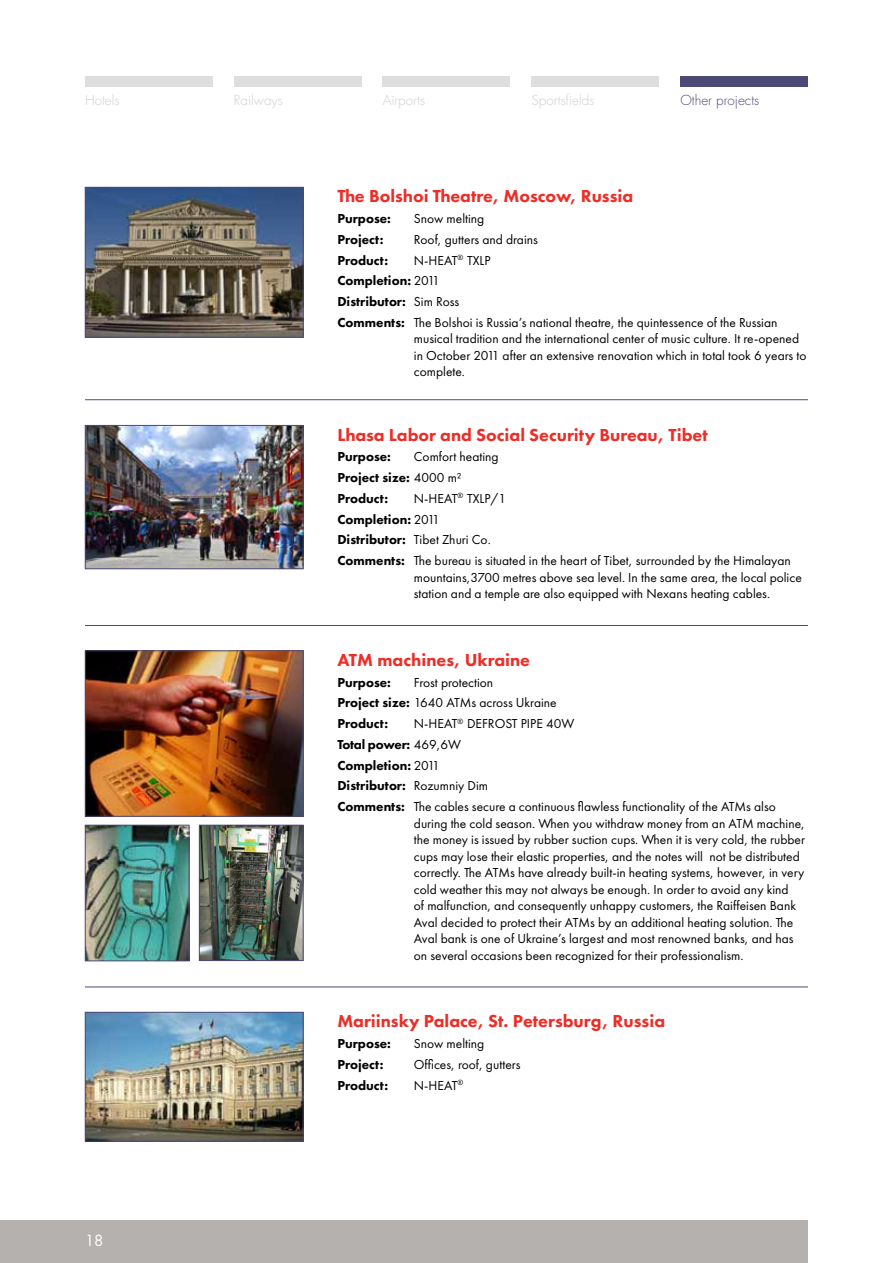
<style>
.page{position:relative;width:893px;height:1263px;background:#fff}
.page>*{position:absolute;margin:0;border:0;box-sizing:border-box;transform-origin:0 0}
.t1{font:18px "Futura PT Heavy";color:#ee2d27}
.t2{font:15px "Futura Std";color:#fff}
.t3{font:13.5px/16.5px "Futura PT Book";color:#000}
.t4{font:13.5px/20.7px "Futura PT Heavy";color:#000}
.t5{font:300 13.5px "Futura Std";color:#cfcfcf}
.t6{font:300 13.5px "Futura Std";color:#4d4977}
.s1{font-family:"Futura PT Book"}
.s2{font-family:"Futura PT Heavy"}
</style>
<div class="page">
<div style="left:0;top:1220px;width:808px;height:43px;background:#b4b1af"></div>
<hr style="left:85px;top:399px;width:723px;height:1px;background:#4d4977">
<hr style="left:85px;top:625px;width:723px;height:1px;background:#4d4977">
<hr style="left:85px;top:986px;width:723px;height:1px;background:#4d4977">
<img style="left:87px;top:189px;width:214px;height:146px">
<div style="left:85px;top:187px;width:218px;height:150px;border:1px solid #4d4977"></div>
<img style="left:87px;top:653px;width:214px;height:161px">
<div style="left:85px;top:651px;width:218px;height:165px;border:1px solid #4d4977"></div>
<img style="left:87px;top:427px;width:214px;height:140px">
<div style="left:85px;top:425px;width:218px;height:144px;border:1px solid #4d4977"></div>
<img style="left:201px;top:827px;width:100px;height:132px">
<div style="left:199px;top:825px;width:104px;height:136px;border:1px solid #4d4977"></div>
<img style="left:87px;top:827px;width:100px;height:132px">
<div style="left:85px;top:825px;width:104px;height:136px;border:1px solid #4d4977"></div>
<img style="left:87px;top:1014px;width:214px;height:125px">
<div style="left:85px;top:1012px;width:218px;height:129px;border:1px solid #4d4977"></div>
<div style="left:85px;top:77px;width:128px;height:10px;background:#dfdede"></div>
<div style="left:234px;top:77px;width:127px;height:10px;background:#dfdede"></div>
<div style="left:383px;top:77px;width:127px;height:10px;background:#dfdede"></div>
<div style="left:531px;top:77px;width:128px;height:10px;background:#dfdede"></div>
<div style="left:680px;top:77px;width:128px;height:10px;background:#4d4977"></div>
<p class="t5" style="left:85px;top:92px;width:36px">Hotels</p>
<p class="t5" style="left:234px;top:92px;width:50px">Railways</p>
<p class="t5" style="left:383px;top:92px;width:44px">Airports</p>
<p class="t5" style="left:532px;top:92px;width:64px">Sportsfields</p>
<p class="t6" style="left:680px;top:92px;width:80px">Other projects</p>
<h1 class="t1" style="left:337px;top:185px;width:297px">The Bolshoi Theatre, Moscow, Russia</h1>
<p class="t4" style="left:337px;top:208px;width:55px">Purpose:</p>
<p class="t3" style="left:414px;top:210px;width:72px">Snow melting</p>
<p class="t4" style="left:337px;top:229px;width:48px">Project:</p>
<p class="t3" style="left:414px;top:231px;width:126px">Roof, gutters and drains</p>
<p class="t4" style="left:337px;top:249px;width:52px">Product:</p>
<p class="t3" style="left:414px;top:252px;width:78px">N-HEAT<sup>®</sup> TXLP</p>
<p class="t4" style="left:337px;top:270px;width:123px">Completion: <span class="s1">2011<br></span>Distributor: <span class="s1">Sim Ross</span></p>
<p class="t3" style="left:414px;top:314px;width:394px;text-indent:-77px"><span class="s2">Comments:</span> The Bolshoi is Russia’s national theatre, the quintessence of the Russian musical tradition and the international center of music culture. It re-opened in October 2011 after an extensive renovation which in total took 6 years to complete.</p>
<h1 class="t1" style="left:337px;top:423px;width:372px">Lhasa Labor and Social Security Bureau, Tibet</h1>
<p class="t4" style="left:337px;top:446px;width:55px">Purpose:</p>
<p class="t3" style="left:414px;top:448px;width:86px">Comfort heating</p>
<p class="t4" style="left:337px;top:467px;width:126px">Project size: <span class="s1">4000 m²<br></span>Product:</p>
<p class="t3" style="left:414px;top:490px;width:94px">N-HEAT<sup>®</sup> TXLP/1</p>
<p class="t4" style="left:337px;top:508px;width:104px">Completion: <span class="s1">2011</span></p>
<p class="t3" style="left:337px;top:529px;width:455px;line-height:20.7px"><span class="s2">Distributor:</span> Tibet Zhuri Co.<br><span class="s2">Comments:</span> The bureau is situated in the heart of Tibet, surrounded by the Himalayan</p>
<p class="t3" style="left:414px;top:569px;width:389px">mountains,3700 metres above sea level. In the same area, the local police station and a temple are also equipped with Nexans heating cables.</p>
<h1 class="t1" style="left:337px;top:648px;width:194px">ATM machines, Ukraine</h1>
<p class="t4" style="left:337px;top:671px;width:55px">Purpose:</p>
<p class="t3" style="left:337px;top:672px;width:221px;line-height:20.7px;text-indent:77px">Frost protection<br><span class="s2">Project size:</span> 1640 ATMs across Ukraine</p>
<p class="t4" style="left:337px;top:713px;width:52px">Product:</p>
<p class="t3" style="left:414px;top:715px;width:162px">N-HEAT<sup>®</sup> DEFROST PIPE 40W</p>
<p class="t4" style="left:337px;top:734px;width:152px">Total power: <span class="s1">469,6W<br></span>Completion: <span class="s1">2011<br></span>Distributor: <span class="s1">Rozumniy Dim</span></p>
<p class="t3" style="left:414px;top:798px;width:393px;text-indent:-77px"><span class="s2">Comments:</span> The cables secure a continuous flawless functionality of the ATMs also during the cold season. When you withdraw money from an ATM machine, the money is issued by rubber suction cups. When it is very cold, the rubber cups may lose their elastic properties, and the notes will not be distributed correctly. The ATMs have already built-in heating systems, however, in very cold weather this may not always be enough. In order to avoid any kind<br>of malfunction, and consequently unhappy customers, the Raiffeisen Bank Aval decided to protect their ATMs by an additional heating solution. The Aval bank is one of Ukraine’s largest and most renowned banks, and has on several occasions been recognized for their professionalism.</p>
<p class="t2" style="left:85px;top:1230px;width:20px">18</p>
<h1 class="t1" style="left:337px;top:1010px;width:329px">Mariinsky Palace, St. Petersburg, Russia</h1>
<p class="t4" style="left:337px;top:1033px;width:55px">Purpose:</p>
<p class="t3" style="left:414px;top:1035px;width:72px">Snow melting</p>
<p class="t4" style="left:337px;top:1054px;width:48px">Project:</p>
<p class="t3" style="left:414px;top:1056px;width:108px">Offices, roof, gutters</p>
<p class="t4" style="left:337px;top:1074px;width:52px">Product:</p>
<p class="t3" style="left:414px;top:1077px;width:51px">N-HEAT<sup>®</sup></p>
</div>
